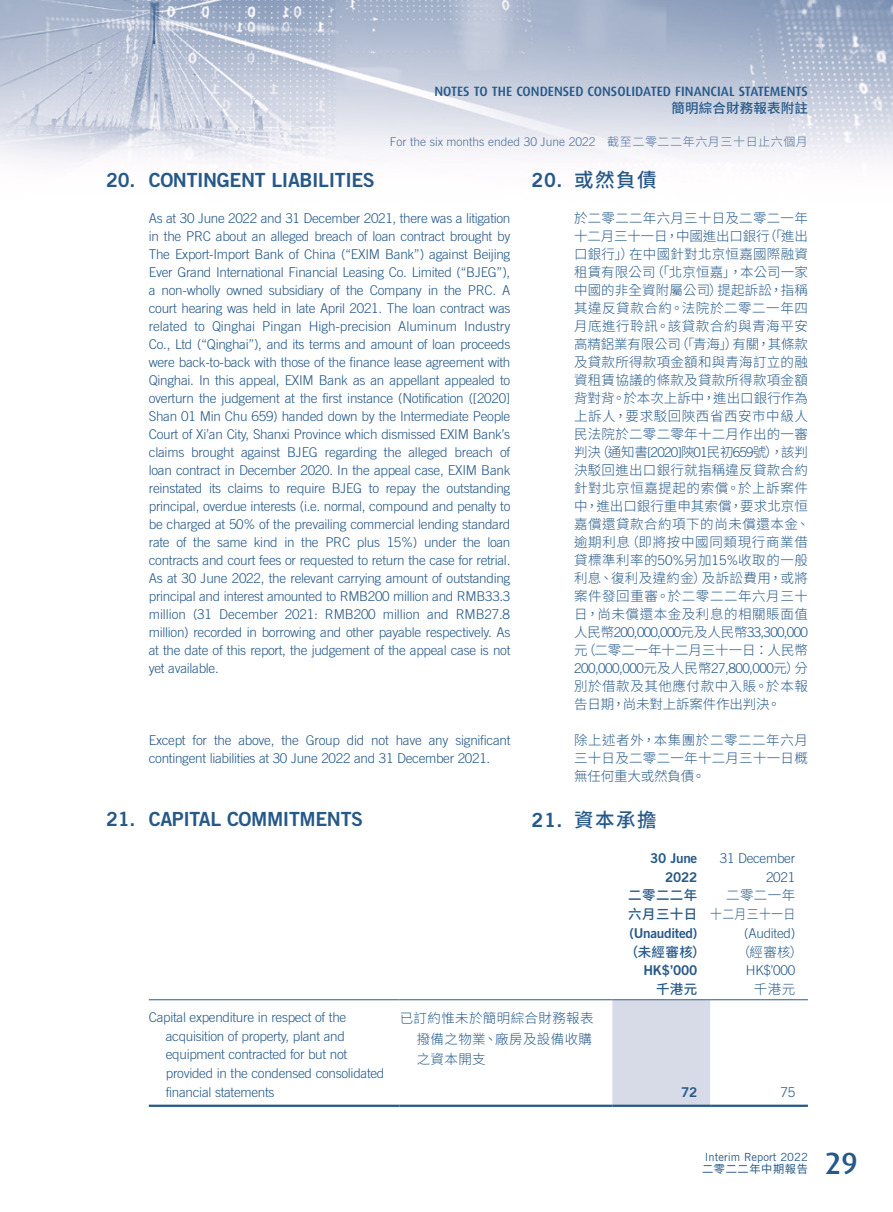
<style>
.page{position:relative;width:893px;height:1212px;background:#fff}
.page>*{position:absolute;margin:0;border:0;box-sizing:border-box;transform-origin:0 0}
.t1{font:500 30.75px "Dax";color:#265988}
.Heading_1{font:19.5px "Trade Gothic LT Std Bd 2";letter-spacing:-.02em;color:#265988}
.C_Heading_1{font:500 19.5px "Source Han Sans TC";letter-spacing:.08em;color:#265988}
.Body_Text{font:300 13.5px/18px "Trade Gothic LT Std";letter-spacing:-.02em;color:#265988}
.C_Body_Text{font:300 13.5px/18px "Source Han Sans TC";letter-spacing:.02em;color:#265988}
.t2{font:500 13.5px "Dax";color:#265988}
.Body_Text-2{font:300 13.5px/20.2px "Source Han Sans TC";letter-spacing:.03em;color:#265988;text-align:justify}
.Body_Text-3{font:13.5px "Trade Gothic LT Std Bd 2";letter-spacing:-.02em;color:#265988}
.Body_Text-4{font:500 13.5px "Source Han Sans TC";letter-spacing:.03em;color:#265988}
.Body_Text-5{font:500 13.5px "Source Han Sans TC";letter-spacing:.01em;color:#265988}
.Body_Text-6{font:300 13.5px "Source Han Sans TC";letter-spacing:.03em;color:#265988;scale:.88 1}
.t3{font:300 12px "Trade Gothic LT Std";color:#4e709a}
.t4{font:11.25px "Trade Gothic LT Std";color:#265988}
.t5{font:11.25px "Source Han Sans TC";letter-spacing:.05em;color:#265988}
.s1{font-family:"Source Han Sans TC"}
.s2{font-family:"Trade Gothic LT Std Bd 2";font-weight:400}
.s3{font-family:"Trade Gothic LT Std"}
</style>
<div class="page">
<img style="left:0;top:0;width:893px;height:165px">
<div style="left:612px;top:1000px;width:98px;height:104px;background:#d7dbe7"></div>
<hr style="left:149px;top:999px;width:251px;height:1px;background:#265988">
<hr style="left:400px;top:999px;width:212px;height:1px;background:#265988">
<hr style="left:612px;top:999px;width:98px;height:1px;background:#265988">
<hr style="left:710px;top:999px;width:98px;height:1px;background:#265988">
<hr style="left:149px;top:1104px;width:251px;height:3px;background:#265988">
<hr style="left:400px;top:1104px;width:212px;height:3px;background:#265988">
<hr style="left:612px;top:1104px;width:98px;height:3px;background:#265988">
<hr style="left:710px;top:1104px;width:98px;height:3px;background:#265988">
<p class="t2" style="left:434px;top:84px;width:17px">NOTES</p>
<p class="t2" style="left:474px;top:84px;width:82px">TO THE CONDENSE</p>
<p class="t2" style="left:575px;top:84px;width:28px">D CONSO</p>
<p class="t2" style="left:626px;top:84px;width:64px">LIDATED FINANCIA</p>
<p class="t2" style="left:729px;top:84px;width:24px">L STATEMENTS</p>
<p class="Body_Text-5" style="left:671px;top:100px;width:138px">簡明綜合財務報表附註</p>
<p class="t3" style="left:390px;top:135px;width:420px">For the six months ended 30 June 2022 <span class="s1">截至二零二二年六月三十日止六個月</span></p>
<p class="Heading_1" style="left:106px;top:168px;width:270px">20. CONTINGENT LIABILITIES</p>
<p class="Body_Text" style="left:149px;top:209px;width:363px;text-align:justify">As at 30 June 2022 and 31 December 2021, there was a litigation in the PRC about an alleged breach of loan contract brought by The Export-Import Bank of China (“EXIM Bank”) against Beijing Ever Grand International Financial Leasing Co. Limited (“BJEG”), a non-wholly owned subsidiary of the Company in the PRC. A court hearing was held in late April 2021. The loan contract was related to Qinghai Pingan High-precision Aluminum Industry Co., Ltd (“Qinghai”), and its terms and amount of loan proceeds were back-to-back with those of the finance lease agreement with Qinghai. In this appeal, EXIM Bank as an appellant appealed to overturn the judgement at the first instance (Notification ([2020] Shan 01 Min Chu 659) handed down by the Intermediate People Court of Xi’an City, Shanxi Province which dismissed EXIM Bank’s claims brought against BJEG regarding the alleged breach of loan contract in December 2020. In the appeal case, EXIM Bank reinstated its claims to require BJEG to repay the outstanding principal, overdue interests (i.e. normal, compound and penalty to be charged at 50% of the prevailing commercial lending standard rate of the same kind in the PRC plus 15%) under the loan contracts and court fees or requested to return the case for retrial.<br>As at 30 June 2022, the relevant carrying amount of outstanding principal and interest amounted to RMB200 million and RMB33.3 million (31 December 2021: RMB200 million and RMB27.8 million) recorded in borrowing and other payable respectively. As at the date of this report, the judgement of the appeal case is not yet available.</p>
<p class="Body_Text" style="left:149px;top:731px;width:363px">Except for the above, the Group did not have any significant contingent liabilities at 30 June 2022 and 31 December 2021.</p>
<p class="Heading_1" style="left:106px;top:807px;width:258px">21. CAPITAL COMMITMENTS</p>
<p class="C_Heading_1" style="left:531px;top:169px;width:127px"><span class="s2">20.</span> 或然負債</p>
<p class="C_Body_Text" style="left:574px;top:210px;width:237px">於二零二二年六月三十日及二零二一年十二月三十一日，中國進出口銀行（「進出口銀行」）在中國針對北京恒嘉國際融資租賃有限公司（「北京恒嘉」，本公司一家中國的非全資附屬公司）提起訴訟，指稱其違反貸款合約。法院於二零二一年四月底進行聆訊。該貸款合約與青海平安高精鋁業有限公司（「青海」）有關，其條款及貸款所得款項金額和與青海訂立的融資租賃協議的條款及貸款所得款項金額背對背。於本次上訴中，進出口銀行作為上訴人，要求駁回陝西省西安市中級人民法院於二零二零年十二月作出的一審判決（通知書<span class="s3">[2020]</span>陝<span class="s3">01</span>民初<span class="s3">659</span>號），該判決駁回進出口銀行就指稱違反貸款合約針對北京恒嘉提起的索償。於上訴案件中，進出口銀行重申其索償，要求北京恒嘉償還貸款合約項下的尚未償還本金、逾期利息（即將按中國同類現行商業借貸標準利率的<span class="s3">50%</span>另加<span class="s3">15%</span>收取的一般利息、復利及違約金）及訴訟費用，或將案件發回重審。於二零二二年六月三十日，尚未償還本金及利息的相關賬面值人民幣<span class="s3">200,000,000</span>元及人民幣<span class="s3">33,300,000</span>元（二零二一年十二月三十一日：人民幣<br><span class="s3">200,000,000</span>元及人民幣<span class="s3">27,800,000</span>元）分別於借款及其他應付款中入賬。於本報告日期，尚未對上訴案件作出判決。</p>
<p class="C_Body_Text" style="left:574px;top:732px;width:235px;text-align:justify">除上述者外，本集團於二零二二年六月三十日及二零二一年十二月三十一日概無任何重大或然負債。</p>
<p class="C_Heading_1" style="left:531px;top:809px;width:127px"><span class="s2">21.</span> 資本承擔</p>
<p class="Body_Text-3" style="left:650px;top:849px;width:49px">30 June</p>
<p class="Body_Text-3" style="left:665px;top:868px;width:34px">2022</p>
<p class="Body_Text-4" style="left:628px;top:888px;width:71px">二零二二年</p>
<p class="Body_Text-4" style="left:628px;top:906px;width:71px">六月三十日</p>
<p class="Body_Text" style="left:720px;top:849px;width:77px">31 December</p>
<p class="Body_Text" style="left:766px;top:867px;width:31px">2021</p>
<p class="Body_Text-2" style="left:726px;top:885px;width:71px">二零二一年</p>
<p class="Body_Text-6" style="left:710px;top:906px;width:98px">十二月三十一日</p>
<p class="Body_Text-3" style="left:629px;top:924px;width:69px">(Unaudited)</p>
<p class="Body_Text" style="left:744px;top:924px;width:52px">(Audited)</p>
<p class="Body_Text-4" style="left:625px;top:944px;width:82px">（未經審核）</p>
<p class="Body_Text-2" style="left:737px;top:942px;width:68px">（經審核）</p>
<p class="Body_Text-3" style="left:643px;top:962px;width:55px">HK$’000</p>
<p class="Body_Text" style="left:746px;top:961px;width:51px">HK$’000</p>
<p class="Body_Text-4" style="left:656px;top:981px;width:43px">千港元</p>
<p class="Body_Text-2" style="left:754px;top:979px;width:43px">千港元</p>
<p class="Body_Text" style="left:166px;top:1007px;width:220px;line-height:18.8px;text-indent:-17px">Capital expenditure in respect of the acquisition of property, plant and equipment contracted for but not provided in the condensed consolidated financial statements</p>
<p class="Body_Text-2" style="left:417px;top:1008px;width:178px;text-indent:-17px">已訂約惟未於簡明綜合財務報表撥備之物業、廠房及設備收購之資本開支</p>
<p class="Body_Text-3" style="left:681px;top:1083px;width:18px">72</p>
<p class="Body_Text" style="left:780px;top:1083px;width:16px">75</p>
<p class="t4" style="left:705px;top:1150px;width:105px">Interim Report 2022</p>
<p class="t5" style="left:702px;top:1162px;width:107px">二零二二年中期報告</p>
<h1 class="t1" style="left:825px;top:1146px;width:34px">29</h1>
</div>
